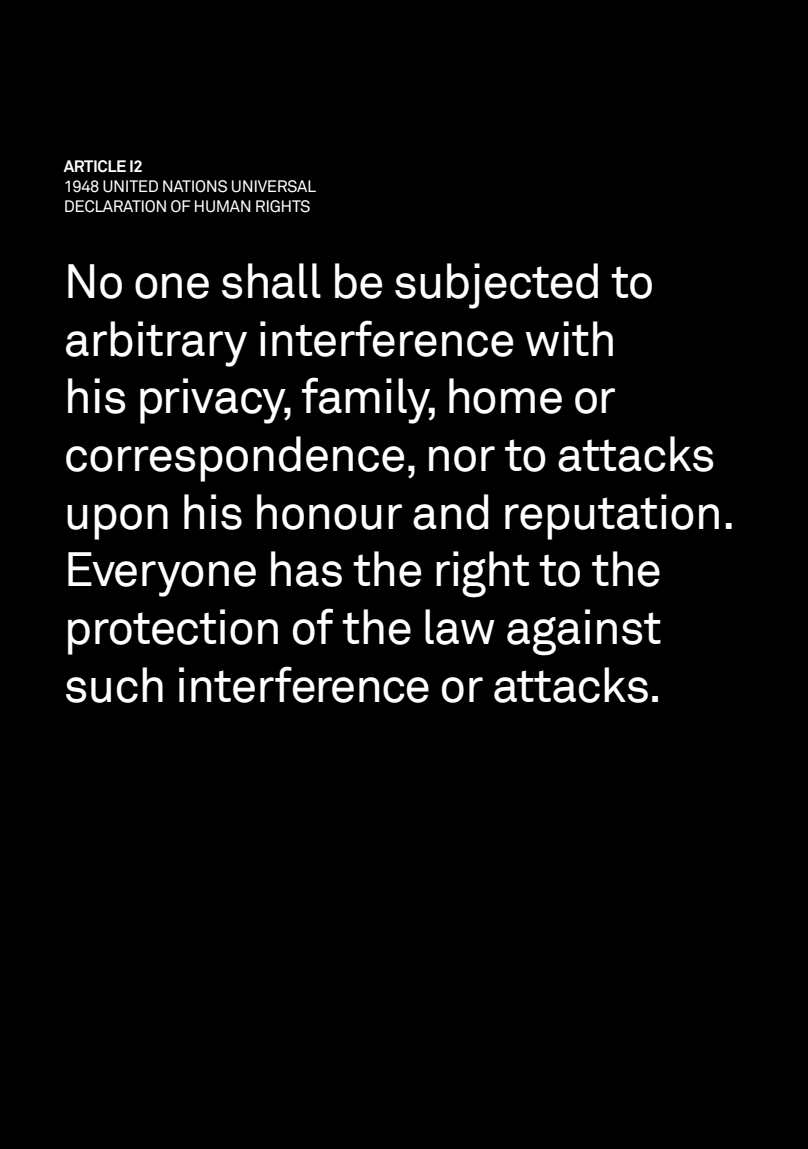
<style>
.page{position:relative;width:808px;height:1149px;background:#fff}
.page>*{position:absolute;margin:0;border:0;box-sizing:border-box;transform-origin:0 0}
.t1{font:48px/57.6px "Akkurat";letter-spacing:-.025em;color:#fff}
.t2{font:16.5px "Akkurat";letter-spacing:-.025em;color:#fff}
.t3{font:700 16.5px "Akkurat";letter-spacing:-.025em;color:#fff}
</style>
<div class="page">
<div style="left:0;top:0;width:808px;height:1148px;background:#000"></div>
<p class="t3" style="left:64px;top:156px;width:81px">ARTICLE I2</p>
<p class="t2" style="left:64px;top:176px;width:71px">1948 United</p>
<p class="t2" style="left:162px;top:176px;width:116px">nations Universa</p>
<p class="t2" style="left:307px;top:176px;width:10px">l</p>
<p class="t2" style="left:64px;top:196px;width:49px">Declarati</p>
<p class="t2" style="left:145px;top:196px;width:146px">on of Human Rights</p>
<p class="t1" style="left:64px;top:253px;width:674px">No one shall be subjected to arbitrary interference with<br>his privacy, family, home or correspondence, nor to attacks upon his honour and reputation.<br>Everyone has the right to the protection of the law against such interference or attacks.</p>
</div>
